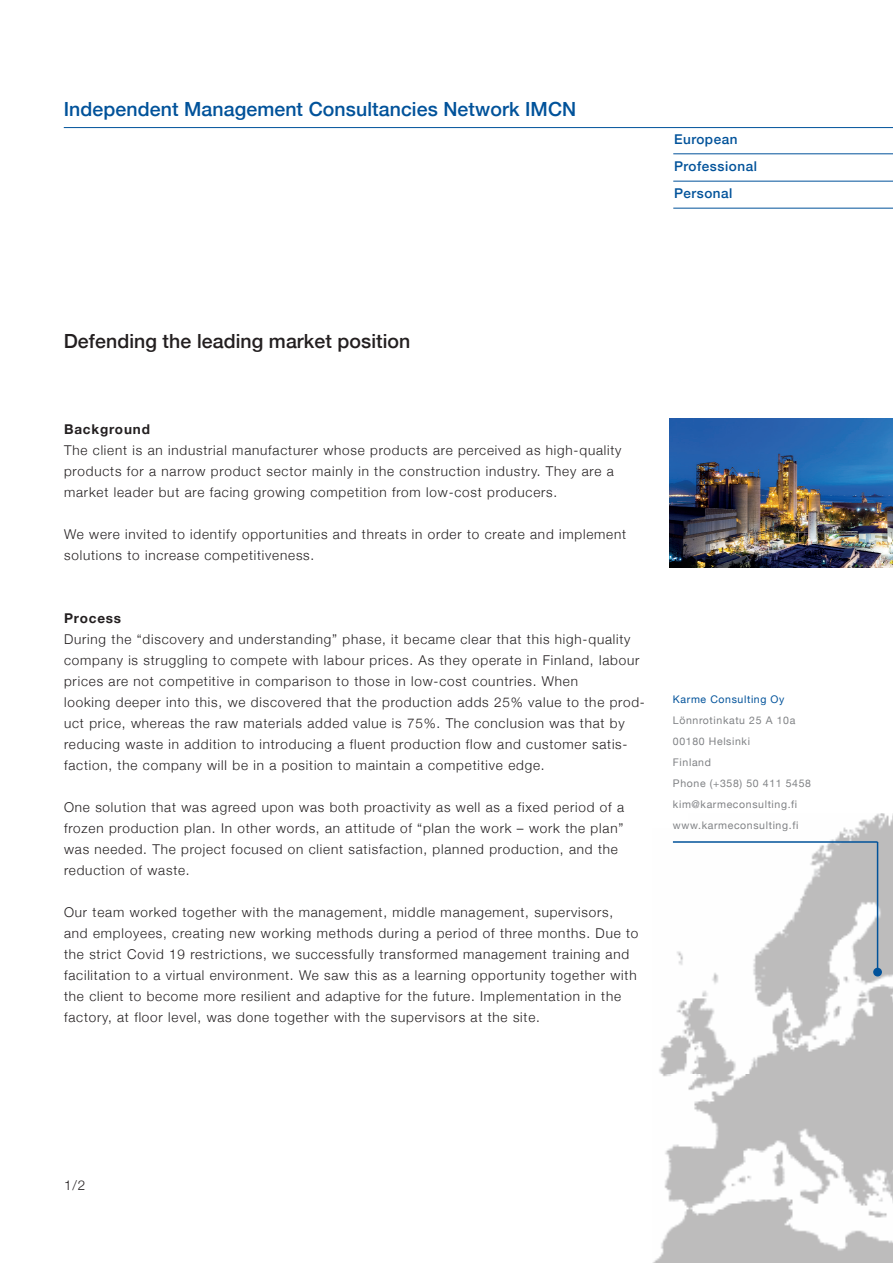
<style>
.page{position:relative;width:893px;height:1263px;background:#fff}
.page>*{position:absolute;margin:0;border:0;box-sizing:border-box;transform-origin:0 0}
.t1{font:500 19.5px "Helvetica Neue";letter-spacing:.005em;color:#01529a}
.t2{font:500 19.5px "Helvetica Neue";letter-spacing:.005em;color:#231f20}
.t3{font:300 13.5px/21px "Helvetica Neue";letter-spacing:.06em;color:#231f20}
.t4{font:500 13.5px/27px "Helvetica Neue";letter-spacing:.04em;color:#01529a}
.t5{font:700 13.5px "Helvetica Neue";letter-spacing:.06em;color:#231f20}
.t6{font:10.5px/21px "Helvetica Neue";letter-spacing:.06em;color:#808285}
.t7{font:10.5px "Helvetica Neue";letter-spacing:.06em;color:#01529a}
</style>
<div class="page">
<hr style="left:64px;top:127px;width:829px;height:1px;background:#01529a">
<hr style="left:673px;top:154px;width:220px;height:1px;background:#01529a">
<hr style="left:673px;top:181px;width:220px;height:1px;background:#01529a">
<hr style="left:673px;top:208px;width:220px;height:1px;background:#01529a">
<img style="left:653px;top:814px;width:240px;height:449px">
<div style="left:643px;top:805px;width:45px;height:22px;background:#fff"></div>
<img style="left:670px;top:419px;width:223px;height:148px">
<div style="left:873px;top:968px;width:9px;height:8px;background:#01529a;border-radius:50%"></div>
<hr style="left:877px;top:842px;width:1px;height:130px;background:#01529a">
<hr style="left:673px;top:841px;width:204px;height:2px;background:#01529a">
<h1 class="t1" style="left:64px;top:94px;width:514px">Independent Management Consultancies Network IMCN</h1>
<p class="t4" style="left:674px;top:125px;width:84px">European<br>Professional<br>Personal</p>
<h1 class="t2" style="left:64px;top:325px;width:348px">Defending the leading market position</h1>
<p class="t5" style="left:64px;top:419px;width:87px">Background</p>
<p class="t3" style="left:64px;top:439px;width:559px">The client is an industrial manufacturer whose products are perceived as high-quality products for a narrow product sector mainly in the construction industry. They are a market leader but are facing growing competition from low-cost producers.</p>
<p class="t3" style="left:64px;top:523px;width:563px">We were invited to identify opportunities and threats in order to create and implement solutions to increase competitiveness.</p>
<p class="t5" style="left:64px;top:608px;width:59px">Process</p>
<p class="t3" style="left:64px;top:628px;width:582px">During the “discovery and understanding” phase, it became clear that this high-quality company is struggling to compete with labour prices. As they operate in Finland, labour prices are not competitive in comparison to those in low-cost countries. When<br>looking deeper into this, we discovered that the production adds 25% value to the prod&shy;uct price, whereas the raw materials added value is 75%. The conclusion was that by reducing waste in addition to introducing a fluent production flow and customer satis&shy;faction, the company will be in a position to maintain a competitive edge.</p>
<p class="t3" style="left:64px;top:796px;width:561px">One solution that was agreed upon was both proactivity as well as a fixed period of a frozen production plan. In other words, an attitude of “plan the work – work the plan” was needed. The project focused on client satisfaction, planned production, and the reduction of waste.</p>
<p class="t3" style="left:64px;top:901px;width:576px">Our team worked together with the management, middle management, supervisors, and employees, creating new working methods during a period of three months. Due to the strict Covid 19 restrictions, we successfully transformed management training and facilitation to a virtual environment. We saw this as a learning opportunity together with the client to become more resilient and adaptive for the future. Implementation in the factory, at floor level, was done together with the supervisors at the site.</p>
<p class="t7" style="left:673px;top:692px;width:113px">Karme Consulting Oy</p>
<p class="t6" style="left:673px;top:710px;width:140px">Lönnrotinkatu 25 A 10a<br>00180 Helsinki<br>Finland<br>Phone (+358) 50 411 5458 kim@karmeconsulting.fi www.karmeconsulting.fi</p>
<p class="t3" style="left:64px;top:1174px;width:23px">1/2</p>
</div>
